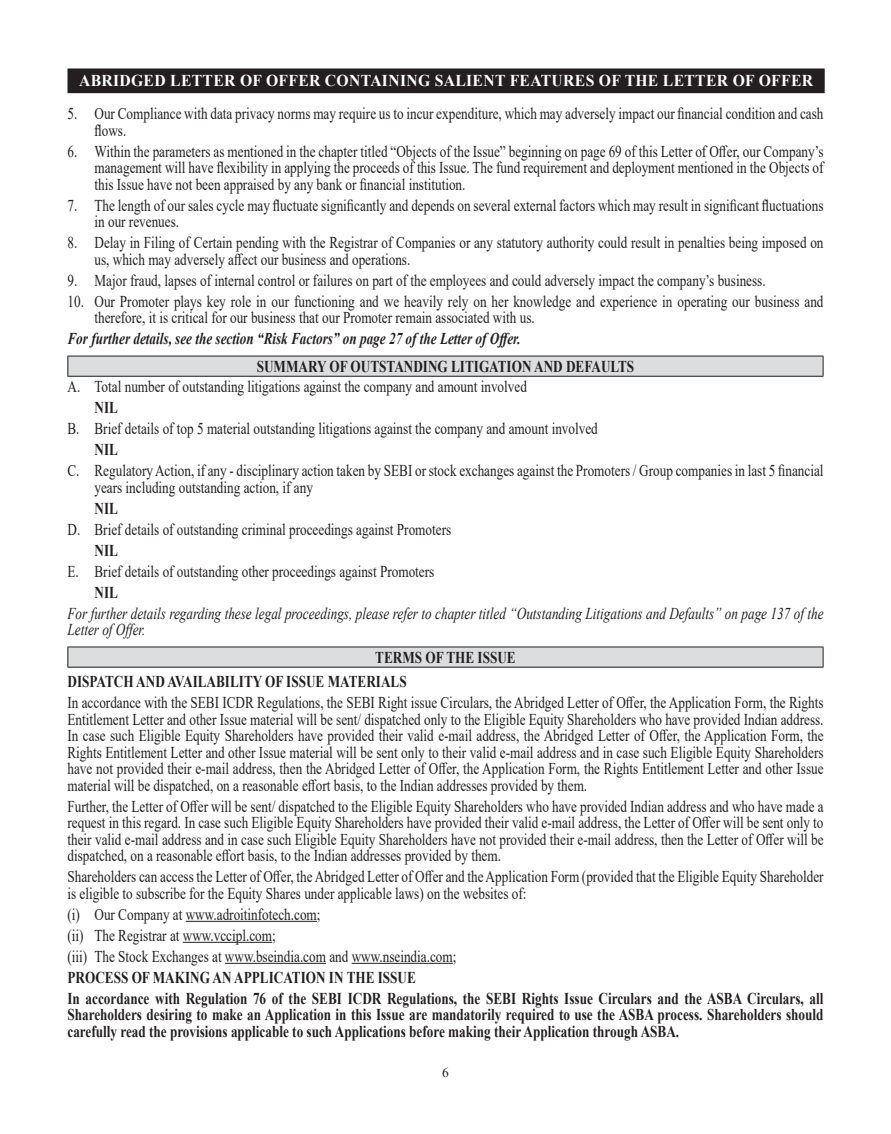
<style>
.page{position:relative;width:891px;height:1134px;background:#fff}
.page>*{position:absolute;margin:0;border:0;box-sizing:border-box;transform-origin:0 0}
.Default{font:16.5px/16.5px "Times New Roman";color:#231f20;scale:.8 1}
.Default-2{font:700 16.5px/16.5px "Times New Roman";color:#231f20;text-align:justify;scale:.8 1}
.t1{font:italic 16.5px/16.5px "Times New Roman";color:#231f20;scale:.8 1}
.t2{font:italic 700 16.5px "Times New Roman";color:#231f20;scale:.8 1}
.t3{font:700 16.5px "Times New Roman";letter-spacing:.02em;color:#fff;scale:.95 1}
.t4{font:13.5px "Times New Roman";color:#231f20}
</style>
<div class="page">
<div style="left:68px;top:69px;width:756px;height:23px;background:#231f20"></div>
<hr style="left:68px;top:68px;width:757px;height:2px;background:#231f20">
<hr style="left:823px;top:70px;width:2px;height:22px;background:#231f20">
<hr style="left:68px;top:92px;width:757px;height:1px;background:#231f20">
<hr style="left:186px;top:921px;width:131px;height:1px;background:#231f20">
<hr style="left:183px;top:942px;width:89px;height:1px;background:#231f20">
<hr style="left:225px;top:963px;width:101px;height:1px;background:#231f20">
<hr style="left:352px;top:963px;width:101px;height:1px;background:#231f20">
<div style="left:68px;top:356px;width:755px;height:20px;background:#dcdddf"></div>
<hr style="left:68px;top:356px;width:756px;height:1px;background:#231f20">
<hr style="left:68px;top:376px;width:756px;height:1px;background:#231f20">
<svg style="left:68px;top:356px;width:1px;height:20px"></svg>
<svg style="left:823px;top:356px;width:1px;height:20px"></svg>
<div style="left:68px;top:647px;width:755px;height:20px;background:#dcdddf"></div>
<hr style="left:68px;top:647px;width:756px;height:1px;background:#231f20">
<hr style="left:68px;top:667px;width:756px;height:1px;background:#231f20">
<svg style="left:68px;top:647px;width:1px;height:20px"></svg>
<svg style="left:823px;top:647px;width:1px;height:20px"></svg>
<p class="t3" style="left:79px;top:69px;width:774px">ABRIDGED LETTER OF OFFER CONTAINING SALIENT FEATURES OF THE LETTER OF OFFER</p>
<p class="Default" style="left:94px;top:105px;width:913px;text-indent:-27px">5. Our Compliance with data privacy norms may require us to incur expenditure, which may adversely impact our financial condition and cash flows.</p>
<p class="Default" style="left:94px;top:143px;width:913px;text-align:justify;text-indent:-27px">6. Within the parameters as mentioned in the chapter titled “Objects of the Issue” beginning on page 69 of this Letter of Offer, our Company’s management will have flexibility in applying the proceeds of this Issue. The fund requirement and deployment mentioned in the Objects of this Issue have not been appraised by any bank or financial institution.</p>
<p class="Default" style="left:94px;top:197px;width:913px;text-indent:-27px">7. The length of our sales cycle may fluctuate significantly and depends on several external factors which may result in significant fluctuations in our revenues.</p>
<p class="Default" style="left:94px;top:234px;width:913px;text-indent:-27px">8. Delay in Filing of Certain pending with the Registrar of Companies or any statutory authority could result in penalties being imposed on us, which may adversely affect our business and operations.</p>
<p class="Default" style="left:68px;top:272px;width:874px">9. Major fraud, lapses of internal control or failures on part of the employees and could adversely impact the company’s business.</p>
<p class="Default" style="left:94px;top:293px;width:913px;text-indent:-27px">10. Our Promoter plays key role in our functioning and we heavily rely on her knowledge and experience in operating our business and therefore, it is critical for our business that our Promoter remain associated with us.</p>
<p class="t2" style="left:68px;top:327px;width:568px">For further details, see the section “Risk Factors” on page 27 of the Letter of Offer.</p>
<p class="Default-2" style="left:257px;top:357px;width:473px">SUMMARY OF OUTSTANDING LITIGATION AND DEFAULTS</p>
<p class="Default" style="left:68px;top:378px;width:576px">A. Total number of outstanding litigations against the company and amount involved</p>
<p class="Default-2" style="left:94px;top:399px;width:31px">NIL</p>
<p class="Default" style="left:68px;top:420px;width:665px">B. Brief details of top 5 material outstanding litigations against the company and amount involved</p>
<p class="Default-2" style="left:94px;top:441px;width:31px">NIL</p>
<p class="Default" style="left:94px;top:462px;width:913px;text-indent:-27px">C. Regulatory Action, if any - disciplinary action taken by SEBI or stock exchanges against the Promoters / Group companies in last 5 financial years including outstanding action, if any</p>
<p class="Default-2" style="left:94px;top:500px;width:31px">NIL</p>
<p class="Default" style="left:68px;top:521px;width:481px">D. Brief details of outstanding criminal proceedings against Promoters</p>
<p class="Default-2" style="left:94px;top:542px;width:31px">NIL</p>
<p class="Default" style="left:68px;top:563px;width:460px">E. Brief details of outstanding other proceedings against Promoters</p>
<p class="Default-2" style="left:94px;top:584px;width:31px">NIL</p>
<p class="t1" style="left:68px;top:605px;width:947px">For further details regarding these legal proceedings, please refer to chapter titled “Outstanding Litigations and Defaults” on page 137 of the<br>Letter of Offer.</p>
<p class="Default-2" style="left:375px;top:648px;width:177px">TERMS OF THE ISSUE</p>
<p class="Default-2" style="left:68px;top:673px;width:426px">DISPATCH AND AVAILABILITY OF ISSUE MATERIALS</p>
<p class="Default" style="left:68px;top:694px;width:947px;text-align:justify">In accordance with the SEBI ICDR Regulations, the SEBI Right issue Circulars, the Abridged Letter of Offer, the Application Form, the Rights Entitlement Letter and other Issue material will be sent/ dispatched only to the Eligible Equity Shareholders who have provided Indian address.<br>In case such Eligible Equity Shareholders have provided their valid e-mail address, the Abridged Letter of Offer, the Application Form, the Rights Entitlement Letter and other Issue material will be sent only to their valid e-mail address and in case such Eligible Equity Shareholders have not provided their e-mail address, then the Abridged Letter of Offer, the Application Form, the Rights Entitlement Letter and other Issue material will be dispatched, on a reasonable effort basis, to the Indian addresses provided by them.</p>
<p class="Default" style="left:68px;top:797px;width:947px;text-align:justify">Further, the Letter of Offer will be sent/ dispatched to the Eligible Equity Shareholders who have provided Indian address and who have made a request in this regard. In case such Eligible Equity Shareholders have provided their valid e-mail address, the Letter of Offer will be sent only to their valid e-mail address and in case such Eligible Equity Shareholders have not provided their e-mail address, then the Letter of Offer will be dispatched, on a reasonable effort basis, to the Indian addresses provided by them.</p>
<p class="Default" style="left:68px;top:868px;width:947px">Shareholders can access the Letter of Offer, the Abridged Letter of Offer and the Application Form (provided that the Eligible Equity Shareholder is eligible to subscribe for the Equity Shares under applicable laws) on the websites of:</p>
<p class="Default" style="left:68px;top:905px;width:318px">(i) Our Company at www.adroitinfotech.com;</p>
<p class="Default" style="left:68px;top:926px;width:262px">(ii) The Registrar at www.vccipl.com;</p>
<p class="Default" style="left:68px;top:947px;width:488px">(iii) The Stock Exchanges at www.bseindia.com and www.nseindia.com;</p>
<p class="Default-2" style="left:68px;top:968px;width:437px">PROCESS OF MAKING AN APPLICATION IN THE ISSUE</p>
<p class="Default-2" style="left:68px;top:989px;width:946px">In accordance with Regulation 76 of the SEBI ICDR Regulations, the SEBI Rights Issue Circulars and the ASBA Circulars, all Shareholders desiring to make an Application in this Issue are mandatorily required to use the ASBA process. Shareholders should carefully read the provisions applicable to such Applications before making their Application through ASBA.</p>
<p class="t4" style="left:442px;top:1063px;width:8px">6</p>
</div>
